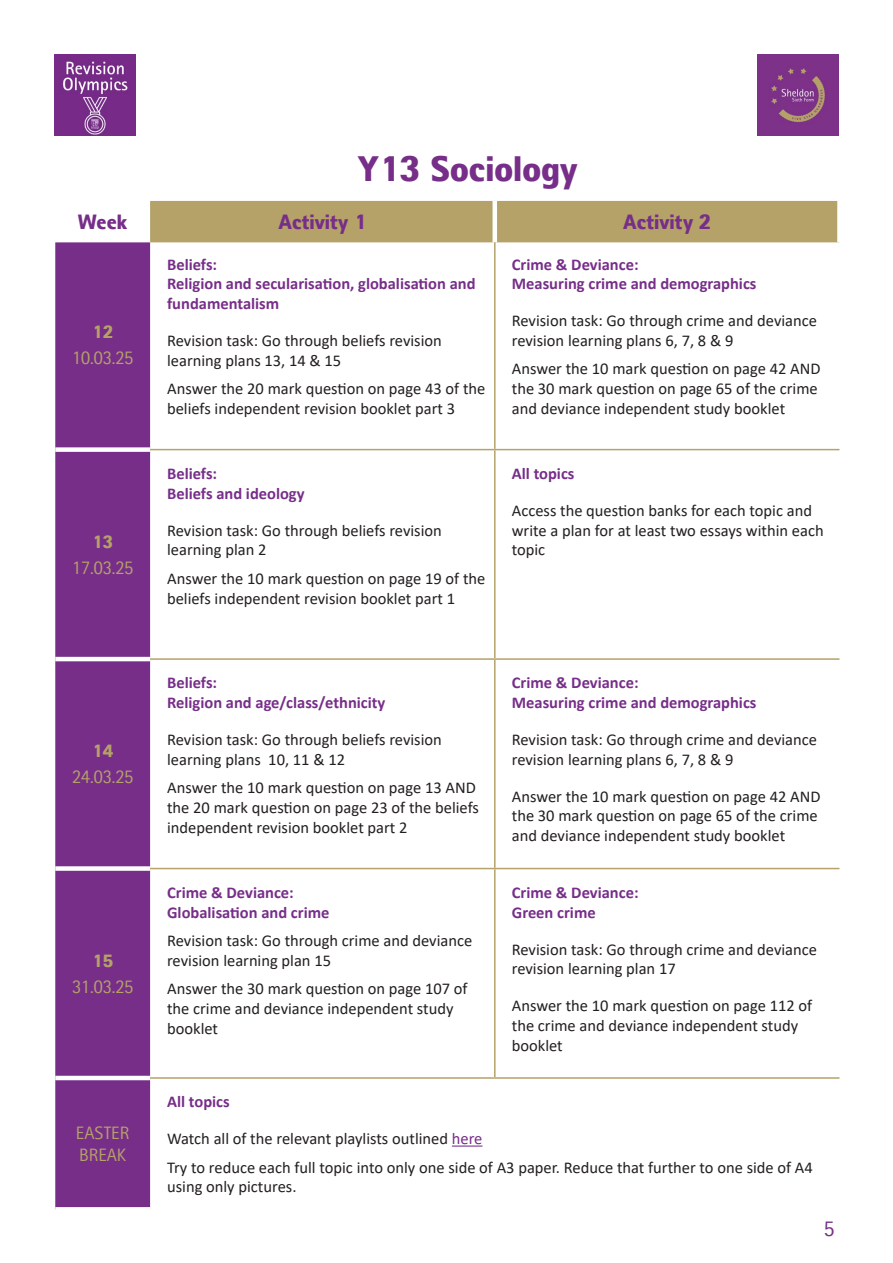
<style>
.page{position:relative;width:893px;height:1263px;background:#fff}
.page>*{position:absolute;margin:0;border:0;box-sizing:border-box;transform-origin:0 0}
.t1{font:900 36px "Rotis II Sans Pro";color:#772e89}
.t2{font:900 21px "Rotis II Sans Pro";color:#772e89}
.t3{font:21px "Rotis II Sans Pro";color:#772e89}
.t4{font:18px/21.6px "Rotis II Sans Pro";color:#b5a269}
.t5{font:900 18px "Rotis II Sans Pro";color:#b5a269}
.basic_body{font:16.5px/19.8px "Calibri";color:#231f20}
.basic_body-2{font:700 16.5px/19.8px "Calibri";color:#772e89}
.s1{color:#772e89}
</style>
<div class="page">
<img style="left:54px;top:54px;width:81px;height:81px">
<img style="left:758px;top:54px;width:81px;height:81px">
<div style="left:150px;top:201px;width:687px;height:41px;background:#b5a269"></div>
<div style="left:55px;top:242px;width:95px;height:965px;background:#772e89"></div>
<hr style="left:493px;top:201px;width:4px;height:41px;background:#fff">
<hr style="left:494px;top:242px;width:2px;height:207px;background:#b5a269">
<hr style="left:494px;top:450px;width:2px;height:208px;background:#b5a269">
<hr style="left:494px;top:660px;width:2px;height:208px;background:#b5a269">
<hr style="left:494px;top:869px;width:2px;height:208px;background:#b5a269">
<div style="left:55px;top:447px;width:95px;height:5px;background:#fff"></div>
<hr style="left:55px;top:657px;width:95px;height:4px;background:#fff">
<div style="left:55px;top:866px;width:95px;height:5px;background:#fff"></div>
<hr style="left:55px;top:1076px;width:95px;height:4px;background:#fff">
<svg style="left:55px;top:1207px;width:95px;height:3px"></svg>
<hr style="left:150px;top:449px;width:345px;height:1px;background:#b5a269">
<hr style="left:495px;top:449px;width:344px;height:1px;background:#b5a269">
<hr style="left:150px;top:658px;width:345px;height:2px;background:#b5a269">
<hr style="left:495px;top:658px;width:344px;height:2px;background:#b5a269">
<hr style="left:150px;top:868px;width:345px;height:1px;background:#b5a269">
<hr style="left:495px;top:868px;width:344px;height:1px;background:#b5a269">
<hr style="left:150px;top:1077px;width:345px;height:2px;background:#b5a269">
<hr style="left:495px;top:1077px;width:344px;height:2px;background:#b5a269">
<hr style="left:452px;top:1145px;width:30px;height:1px;background:#772e89">
<p class="t1" style="left:358px;top:147px;width:221px">Y13 Sociology</p>
<p class="t2" style="left:78px;top:210px;width:51px">Week</p>
<p class="t2" style="left:278px;top:210px;width:90px">Activity 1</p>
<p class="t2" style="left:623px;top:210px;width:90px">Activity 2</p>
<p class="t5" style="left:92px;top:322px;width:23px">12</p>
<p class="t4" style="left:72px;top:347px;width:63px">10.03.25</p>
<p class="t5" style="left:92px;top:531px;width:23px">13</p>
<p class="t4" style="left:72px;top:557px;width:63px">17.03.25</p>
<p class="t5" style="left:92px;top:741px;width:23px">14</p>
<p class="t4" style="left:72px;top:766px;width:63px">24.03.25</p>
<p class="t5" style="left:92px;top:950px;width:23px">15</p>
<p class="t4" style="left:72px;top:976px;width:63px">31.03.25</p>
<p class="t4" style="left:76px;top:1122px;width:55px">EASTER<br>BREAK</p>
<p class="basic_body-2" style="left:167px;top:254px;width:52px">Beliefs:</p>
<p class="basic_body-2" style="left:167px;top:274px;width:310px">Religion and secularisation, globalisation and fundamentalism</p>
<p class="basic_body" style="left:167px;top:330px;width:276px">Revision task: Go through beliefs revision learning plans 13, 14 &amp; 15</p>
<p class="basic_body" style="left:167px;top:378px;width:320px">Answer the 20 mark question on page 43 of the beliefs independent revision booklet part 3</p>
<p class="basic_body-2" style="left:167px;top:463px;width:52px">Beliefs:</p>
<p class="basic_body-2" style="left:167px;top:483px;width:139px">Beliefs and ideology</p>
<p class="basic_body" style="left:167px;top:520px;width:276px">Revision task: Go through beliefs revision learning plan 2</p>
<p class="basic_body" style="left:167px;top:568px;width:320px">Answer the 10 mark question on page 19 of the beliefs independent revision booklet part 1</p>
<p class="basic_body-2" style="left:512px;top:254px;width:128px">Crime &amp; Deviance:</p>
<p class="basic_body-2" style="left:512px;top:274px;width:246px">Measuring crime and demographics</p>
<p class="basic_body" style="left:512px;top:310px;width:307px">Revision task: Go through crime and deviance revision learning plans 6, 7, 8 &amp; 9</p>
<p class="basic_body" style="left:512px;top:358px;width:310px">Answer the 10 mark question on page 42 AND the 30 mark question on page 65 of the crime and deviance independent study booklet</p>
<p class="basic_body-2" style="left:512px;top:463px;width:64px">All topics</p>
<p class="basic_body" style="left:512px;top:500px;width:313px">Access the question banks for each topic and write a plan for at least two essays within each topic</p>
<p class="basic_body-2" style="left:167px;top:673px;width:52px">Beliefs:</p>
<p class="basic_body-2" style="left:167px;top:693px;width:220px">Religion and age/class/ethnicity</p>
<p class="basic_body" style="left:167px;top:729px;width:276px">Revision task: Go through beliefs revision learning plans 10, 11 &amp; 12</p>
<p class="basic_body" style="left:167px;top:777px;width:313px">Answer the 10 mark question on page 13 AND the 20 mark question on page 23 of the beliefs independent revision booklet part 2</p>
<p class="basic_body-2" style="left:167px;top:882px;width:128px">Crime &amp; Deviance:</p>
<p class="basic_body-2" style="left:167px;top:902px;width:164px">Globalisation and crime</p>
<p class="basic_body" style="left:167px;top:930px;width:307px">Revision task: Go through crime and deviance revision learning plan 15</p>
<p class="basic_body" style="left:167px;top:978px;width:302px">Answer the 30 mark question on page 107 of the crime and deviance independent study booklet</p>
<p class="basic_body-2" style="left:512px;top:673px;width:128px">Crime &amp; Deviance:</p>
<p class="basic_body-2" style="left:512px;top:693px;width:246px">Measuring crime and demographics</p>
<p class="basic_body" style="left:512px;top:729px;width:307px">Revision task: Go through crime and deviance revision learning plans 6, 7, 8 &amp; 9</p>
<p class="basic_body" style="left:512px;top:786px;width:310px">Answer the 10 mark question on page 42 AND the 30 mark question on page 65 of the crime and deviance independent study booklet</p>
<p class="basic_body-2" style="left:512px;top:882px;width:128px">Crime &amp; Deviance:</p>
<p class="basic_body-2" style="left:512px;top:902px;width:85px">Green crime</p>
<p class="basic_body" style="left:512px;top:939px;width:307px">Revision task: Go through crime and deviance revision learning plan 17</p>
<p class="basic_body" style="left:512px;top:995px;width:302px">Answer the 10 mark question on page 112 of the crime and deviance independent study booklet</p>
<p class="basic_body-2" style="left:167px;top:1092px;width:64px">All topics</p>
<p class="basic_body" style="left:167px;top:1128px;width:317px">Watch all of the relevant playlists outlined <span class="s1">here</span></p>
<p class="basic_body" style="left:167px;top:1157px;width:647px">Try to reduce each full topic into only one side of A3 paper. Reduce that further to one side of A4 using only pictures.</p>
<p class="t3" style="left:824px;top:1217px;width:12px">5</p>
</div>
